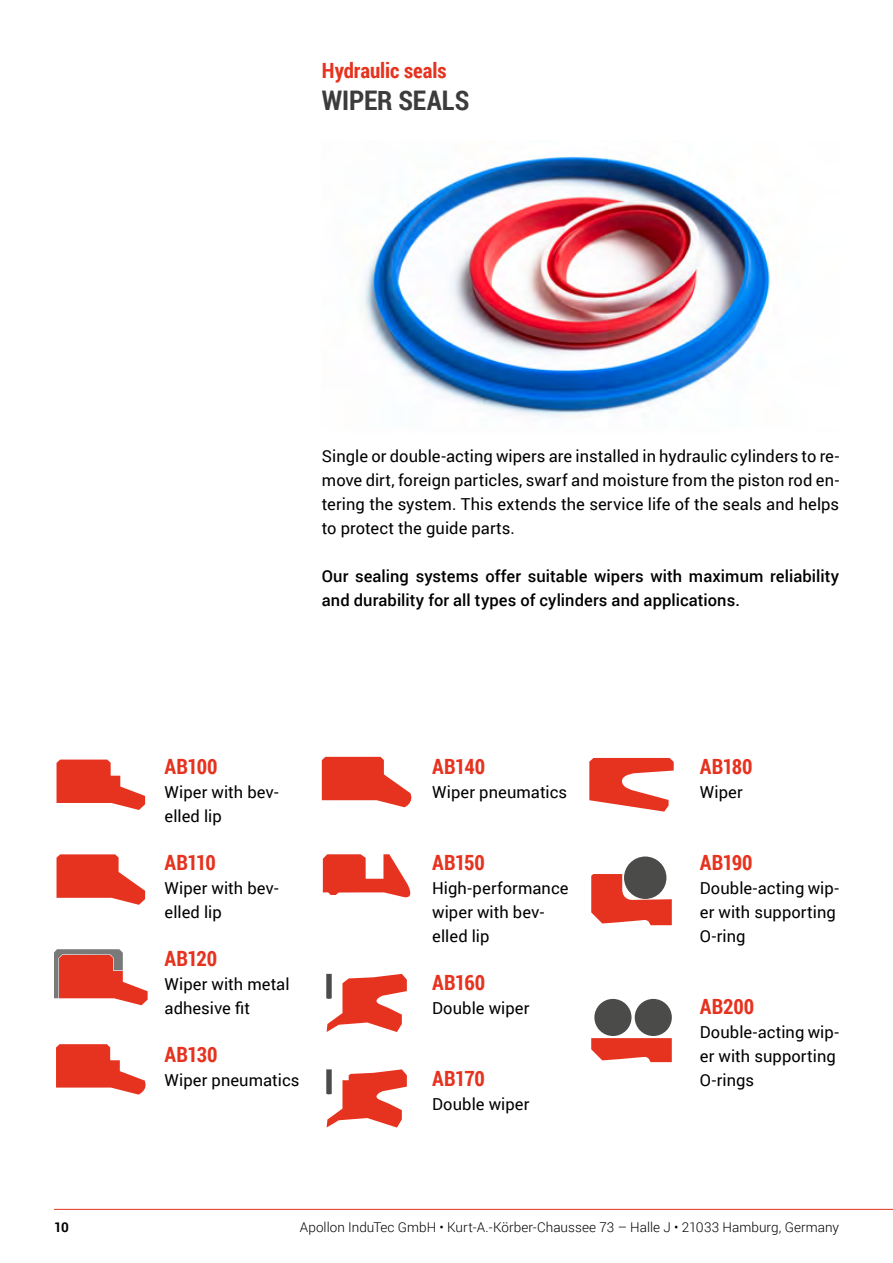
<style>
.page{position:relative;width:893px;height:1263px;background:#fff}
.page>*{position:absolute;margin:0;border:0;box-sizing:border-box;transform-origin:0 0}
.t1{font:700 27px "Roboto Condensed";color:#3c3c3d}
.t2{font:700 21px "Roboto Condensed";letter-spacing:-.005em;color:#e6331f}
.t3{font:16.5px/24px "Roboto";letter-spacing:.005em;color:#000}
.t4{font:500 16.5px/24px "Roboto";letter-spacing:.005em;color:#000}
.t5{font:300 13.5px "Roboto";letter-spacing:.005em;color:#000}
.t6{font:700 13.5px "Roboto";color:#000}
</style>
<div class="page">
<hr style="left:54px;top:1209px;width:839px;height:1px;background:#e6331f">
<img style="left:363px;top:156px;width:408px;height:262px">
<svg style="left:57px;top:759px;width:88px;height:51px"></svg>
<svg style="left:57px;top:854px;width:88px;height:51px"></svg>
<svg style="left:54px;top:949px;width:94px;height:56px"></svg>
<svg style="left:56px;top:1044px;width:90px;height:50px"></svg>
<svg style="left:322px;top:757px;width:90px;height:50px"></svg>
<svg style="left:323px;top:854px;width:88px;height:44px"></svg>
<svg style="left:326px;top:974px;width:81px;height:58px"></svg>
<svg style="left:326px;top:1069px;width:81px;height:58px"></svg>
<svg style="left:589px;top:758px;width:85px;height:54px"></svg>
<svg style="left:591px;top:874px;width:81px;height:51px"></svg>
<div style="left:624px;top:856px;width:42px;height:43px;background:#4b4b4a;border-radius:50%"></div>
<svg style="left:591px;top:1038px;width:81px;height:24px;background:#e94e3c"></svg>
<div style="left:594px;top:999px;width:37px;height:37px;background:#4b4b4a;border-radius:50%"></div>
<div style="left:635px;top:999px;width:37px;height:37px;background:#4b4b4a;border-radius:50%"></div>
<p class="t2" style="left:322px;top:56px;width:126px">Hydraulic seals</p>
<h1 class="t1" style="left:322px;top:82px;width:149px">WIPER SEALS</h1>
<p class="t3" style="left:322px;top:444px;width:519px;text-align:justify">Single or double-acting wipers are installed in hydraulic cylinders to re&shy;move dirt, foreign particles, swarf and moisture from the piston rod en&shy;tering the system. This extends the service life of the seals and helps to protect the guide parts.</p>
<p class="t4" style="left:322px;top:564px;width:519px">Our sealing systems offer suitable wipers with maximum reliability and durability for all types of cylinders and applications.</p>
<p class="t2" style="left:165px;top:752px;width:54px">AB100</p>
<p class="t3" style="left:165px;top:780px;width:115px">Wiper with bev&shy;elled lip</p>
<p class="t2" style="left:165px;top:848px;width:53px">AB110</p>
<p class="t3" style="left:165px;top:876px;width:115px">Wiper with bev&shy;elled lip</p>
<p class="t2" style="left:165px;top:944px;width:54px">AB120</p>
<p class="t3" style="left:165px;top:972px;width:126px">Wiper with metal adhesive fit</p>
<p class="t2" style="left:165px;top:1040px;width:54px">AB130</p>
<p class="t3" style="left:165px;top:1068px;width:136px">Wiper pneumatics</p>
<p class="t2" style="left:432px;top:752px;width:55px">AB140</p>
<p class="t3" style="left:432px;top:780px;width:136px">Wiper pneumatics</p>
<p class="t2" style="left:432px;top:848px;width:54px">AB150</p>
<p class="t3" style="left:432px;top:876px;width:138px">High-performance wiper with bev&shy;elled lip</p>
<p class="t2" style="left:432px;top:968px;width:54px">AB160</p>
<p class="t3" style="left:432px;top:996px;width:99px">Double wiper</p>
<p class="t2" style="left:432px;top:1064px;width:54px">AB170</p>
<p class="t3" style="left:432px;top:1092px;width:99px">Double wiper</p>
<p class="t2" style="left:700px;top:752px;width:54px">AB180</p>
<p class="t3" style="left:700px;top:780px;width:44px">Wiper</p>
<p class="t2" style="left:700px;top:848px;width:54px">AB190</p>
<p class="t3" style="left:700px;top:876px;width:141px">Double-acting wip&shy;er with supporting<br>O-ring</p>
<p class="t2" style="left:700px;top:992px;width:56px">AB200</p>
<p class="t3" style="left:700px;top:1020px;width:141px">Double-acting wip&shy;er with supporting<br>O-rings</p>
<p class="t6" style="left:54px;top:1217px;width:16px">10</p>
<p class="t5" style="left:300px;top:1217px;width:541px">Apollon InduTec GmbH • Kurt-A.-Körber-Chaussee 73 – Halle J • 21033 Hamburg, Germany</p>
</div>
